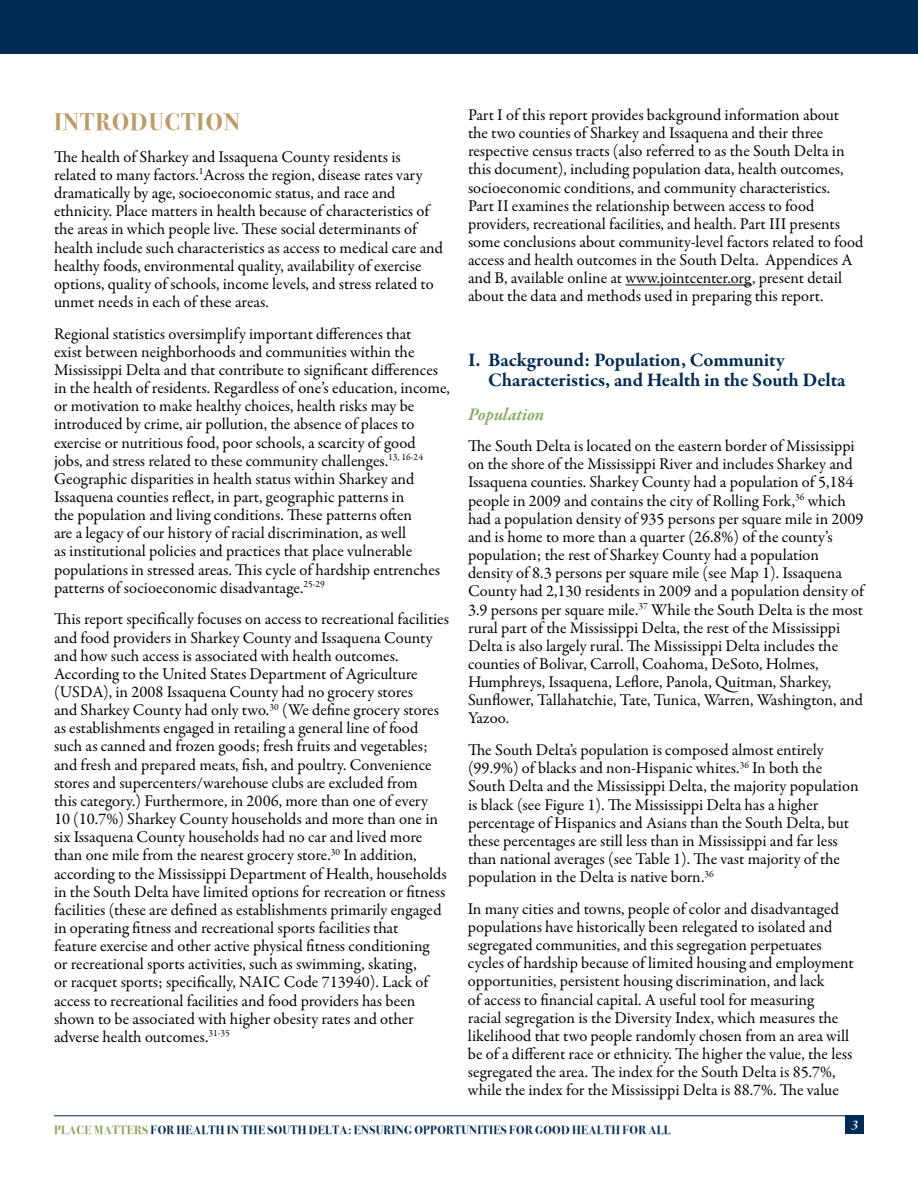
<style>
.page{position:relative;width:918px;height:1188px;background:#fff}
.page>*{position:absolute;margin:0;border:0;box-sizing:border-box;transform-origin:0 0}
.t1{font:24px "Bodoni Svty Two ITCTT Bold";letter-spacing:.05em;color:#bc9b6a}
.t2{font:700 19.5px/19.8px "Garamond Premr Pro";letter-spacing:-.005em;color:#002b54}
.t3{font:italic 600 18px "Garamond Premr Pro";letter-spacing:-.005em;color:#86a45c}
.t4{font:16.5px/18.1px "Garamond Premr Pro";color:#000}
.t5{font:italic 600 13.5px "Garamond Premr Pro";color:#fff}
.t6{font:12px "Bodoni Svty Two ITCTT Bold";letter-spacing:.025em;color:#002b54}
.s1{color:#86a45c}
</style>
<div class="page">
<div style="left:845px;top:1115px;width:19px;height:19px;background:#002b54"></div>
<div style="left:0;top:0;width:918px;height:54px;background:#002b54"></div>
<hr style="left:54px;top:1115px;width:810px;height:1px;background:#002b54">
<hr style="left:626px;top:285px;width:126px;height:1px;background:#000">
<h1 class="t1" style="left:54px;top:102px;width:187px">INTRODUCTION</h1>
<p class="t4" style="left:54px;top:148px;width:391px">The health of Sharkey and Issaquena County residents is related to many factors.<sup>1</sup>Across the region, disease rates vary dramatically by age, socioeconomic status, and race and ethnicity. Place matters in health because of characteristics of the areas in which people live. These social determinants of health include such characteristics as access to medical care and healthy foods, environmental quality, availability of exercise options, quality of schools, income levels, and stress related to unmet needs in each of these areas.</p>
<p class="t4" style="left:54px;top:325px;width:397px">Regional statistics oversimplify important differences that<br>exist between neighborhoods and communities within the Mississippi Delta and that contribute to significant differences in the health of residents. Regardless of one’s education, income, or motivation to make healthy choices, health risks may be introduced by crime, air pollution, the absence of places to exercise or nutritious food, poor schools, a scarcity of good<br>jobs, and stress related to these community challenges.<sup>13,</sup> <sup>16-24<br></sup>Geographic disparities in health status within Sharkey and Issaquena counties reflect, in part, geographic patterns in<br>the population and living conditions. These patterns often<br>are a legacy of our history of racial discrimination, as well<br>as institutional policies and practices that place vulnerable populations in stressed areas. This cycle of hardship entrenches patterns of socioeconomic disadvantage.<sup>25-29</sup></p>
<p class="t4" style="left:54px;top:611px;width:397px">This report specifically focuses on access to recreational facilities and food providers in Sharkey County and Issaquena County and how such access is associated with health outcomes.<br>According to the United States Department of Agriculture (USDA), in 2008 Issaquena County had no grocery stores<br>and Sharkey County had only two.<sup>30</sup> (We define grocery stores as establishments engaged in retailing a general line of food such as canned and frozen goods; fresh fruits and vegetables; and fresh and prepared meats, fish, and poultry. Convenience stores and supercenters/warehouse clubs are excluded from<br>this category.) Furthermore, in 2006, more than one of every<br>10 (10.7%) Sharkey County households and more than one in six Issaquena County households had no car and lived more than one mile from the nearest grocery store.<sup>30</sup> In addition, according to the Mississippi Department of Health, households in the South Delta have limited options for recreation or fitness facilities (these are defined as establishments primarily engaged in operating fitness and recreational sports facilities that<br>feature exercise and other active physical fitness conditioning<br>or recreational sports activities, such as swimming, skating,<br>or racquet sports; specifically, NAIC Code 713940). Lack of access to recreational facilities and food providers has been shown to be associated with higher obesity rates and other adverse health outcomes.<sup>31-35</sup></p>
<p class="t4" style="left:468px;top:106px;width:397px">Part I of this report provides background information about<br>the two counties of Sharkey and Issaquena and their three respective census tracts (also referred to as the South Delta in this document), including population data, health outcomes, socioeconomic conditions, and community characteristics.<br>Part II examines the relationship between access to food providers, recreational facilities, and health. Part III presents some conclusions about community-level factors related to food access and health outcomes in the South Delta. Appendices A and B, available online at www.jointcenter.org, present detail about the data and methods used in preparing this report.</p>
<p class="t2" style="left:488px;top:351px;width:359px;text-indent:-20px">I. Background: Population, Community<br>Characteristics, and Health in the South Delta</p>
<p class="t3" style="left:468px;top:403px;width:78px">Population</p>
<p class="t4" style="left:468px;top:437px;width:397px">The South Delta is located on the eastern border of Mississippi on the shore of the Mississippi River and includes Sharkey and Issaquena counties. Sharkey County had a population of 5,184 people in 2009 and contains the city of Rolling Fork,<sup>36</sup> which had a population density of 935 persons per square mile in 2009 and is home to more than a quarter (26.8%) of the county’s population; the rest of Sharkey County had a population density of 8.3 persons per square mile (see Map 1). Issaquena County had 2,130 residents in 2009 and a population density of 3.9 persons per square mile.<sup>37</sup> While the South Delta is the most rural part of the Mississippi Delta, the rest of the Mississippi Delta is also largely rural. The Mississippi Delta includes the counties of Bolivar, Carroll, Coahoma, DeSoto, Holmes, Humphreys, Issaquena, Leflore, Panola, Quitman, Sharkey, Sunflower, Tallahatchie, Tate, Tunica, Warren, Washington, and Yazoo.</p>
<p class="t4" style="left:468px;top:741px;width:392px">The South Delta’s population is composed almost entirely (99.9%) of blacks and non-Hispanic whites.<sup>36</sup> In both the South Delta and the Mississippi Delta, the majority population is black (see Figure 1). The Mississippi Delta has a higher percentage of Hispanics and Asians than the South Delta, but these percentages are still less than in Mississippi and far less than national averages (see Table 1). The vast majority of the population in the Delta is native born.<sup>36</sup></p>
<p class="t4" style="left:468px;top:900px;width:387px">In many cities and towns, people of color and disadvantaged populations have historically been relegated to isolated and segregated communities, and this segregation perpetuates cycles of hardship because of limited housing and employment opportunities, persistent housing discrimination, and lack<br>of access to financial capital. A useful tool for measuring<br>racial segregation is the Diversity Index, which measures the likelihood that two people randomly chosen from an area will be of a different race or ethnicity. The higher the value, the less segregated the area. The index for the South Delta is 85.7%, while the index for the Mississippi Delta is 88.7%. The value</p>
<p class="t6" style="left:54px;top:1120px;width:369px"><span class="s1">PLACE MATTERS</span> FOR HEALTH IN THE SOUTH DELTA: ENSURING OPP</p>
<p class="t6" style="left:437px;top:1120px;width:235px">ORTUNITIES FOR GOOD HEALTH FOR ALL</p>
<p class="t5" style="left:851px;top:1117px;width:8px">3</p>
</div>
